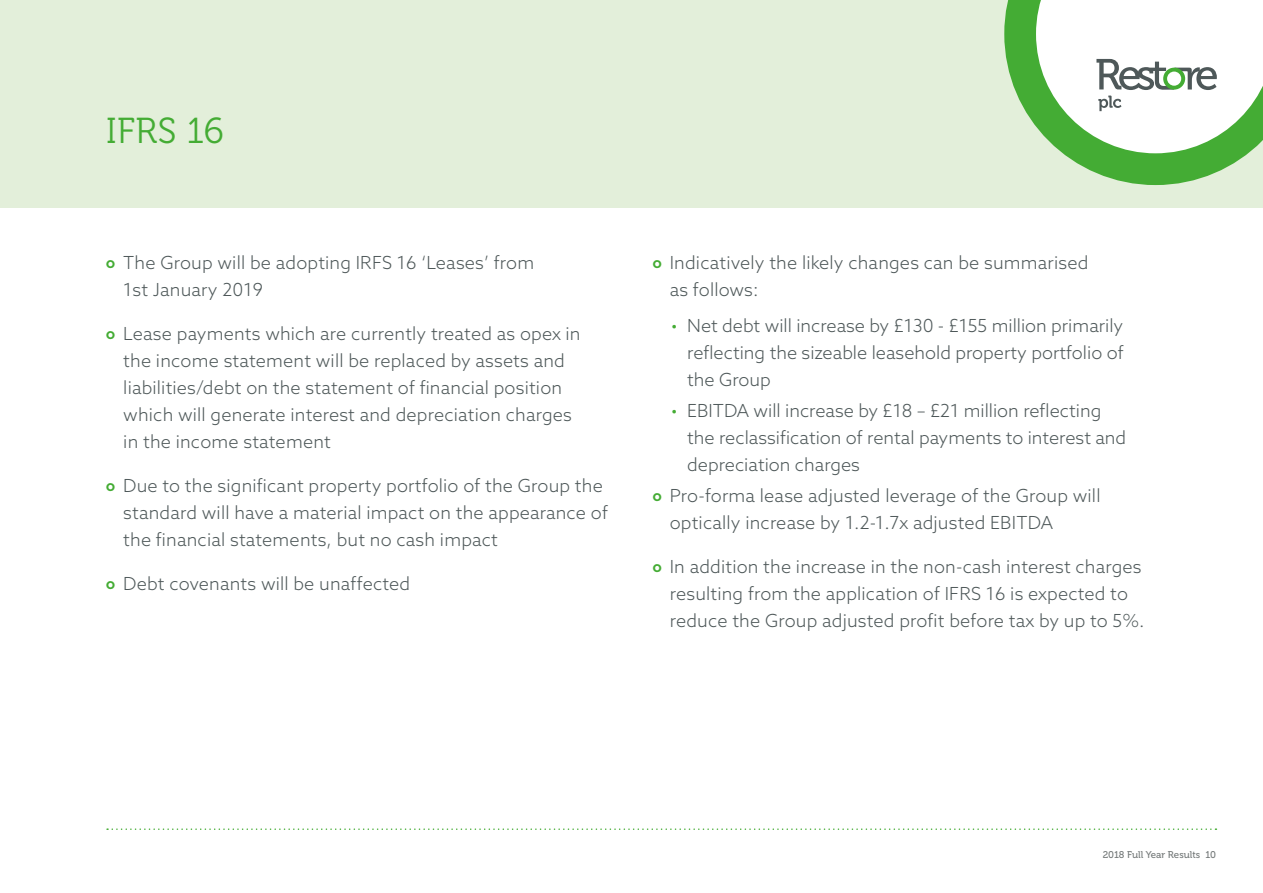
<style>
.page{position:relative;width:1263px;height:893px;background:#fff}
.page>*{position:absolute;margin:0;border:0;box-sizing:border-box;transform-origin:0 0}
.t1{font:36px "Museo 300";letter-spacing:.01em;color:#44ac34}
.t2{font:300 18px/27px "Azo Sans";letter-spacing:.01em;color:#4e5859}
.t3{font:9.75px "Museo 500";color:#747979}
.s1{font-family:"Avant Garde";font-weight:700;font-size:10.5px;color:#44ac34}
.s2{color:#44ac34}
</style>
<div class="page">
<div style="left:0;top:0;width:1263px;height:208px;background:#e3efda"></div>
<svg style="left:1004px;top:0;width:219px;height:185px"></svg>
<svg style="left:1020px;top:0;width:243px;height:169px;background:#cce5c8"></svg>
<svg style="left:107px;top:828px;width:1109px;height:2px"></svg>
<h1 class="t1" style="left:106px;top:111px;width:119px">IFRS 16</h1>
<p class="t2" style="left:123px;top:249px;width:412px;text-indent:-17px"><span class="s1">O</span> The Group will be adopting IRFS 16 ‘Leases’ from<br>1st January 2019</p>
<p class="t2" style="left:123px;top:320px;width:459px;text-indent:-17px"><span class="s1">O</span> Lease payments which are currently treated as opex in the income statement will be replaced by assets and liabilities/debt on the statement of financial position which will generate interest and depreciation charges in the income statement</p>
<p class="t2" style="left:123px;top:472px;width:486px;text-indent:-17px"><span class="s1">O</span> Due to the significant property portfolio of the Group the standard will have a material impact on the appearance of the financial statements, but no cash impact</p>
<p class="t2" style="left:106px;top:570px;width:305px"><span class="s1">O</span> Debt covenants will be unaffected</p>
<p class="t2" style="left:670px;top:249px;width:420px;text-indent:-17px"><span class="s1">O</span> Indicatively the likely changes can be summarised as follows:</p>
<p class="t2" style="left:687px;top:312px;width:438px;text-align:justify;text-indent:-17px"><span class="s2">•</span> Net debt will increase by £130 - £155 million primarily reflecting the sizeable leasehold property portfolio of the Group</p>
<p class="t2" style="left:687px;top:397px;width:440px;text-indent:-17px"><span class="s2">•</span> EBITDA will increase by £18 – £21 million reflecting the reclassification of rental payments to interest and depreciation charges</p>
<p class="t2" style="left:670px;top:482px;width:432px;text-indent:-17px"><span class="s1">O</span> Pro-forma lease adjusted leverage of the Group will optically increase by 1.2-1.7x adjusted EBITDA</p>
<p class="t2" style="left:670px;top:553px;width:476px;text-indent:-17px"><span class="s1">O</span> In addition the increase in the non-cash interest charges resulting from the application of IFRS 16 is expected to reduce the Group adjusted profit before tax by up to 5%.</p>
<p class="t3" style="left:1103px;top:850px;width:115px">2018 Full Year Results 10</p>
</div>
